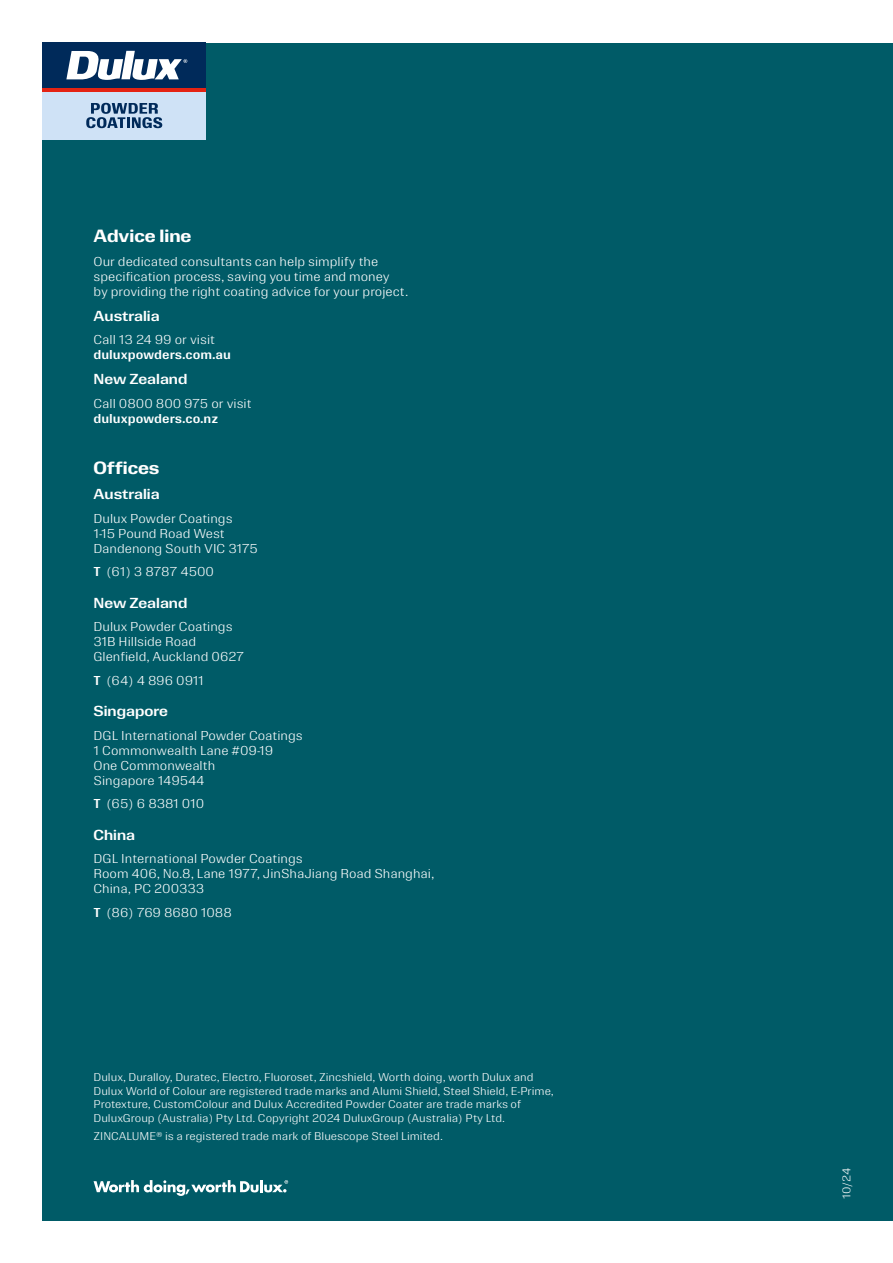
<style>
.page{position:relative;width:893px;height:1263px;background:#fff}
.page>*{position:absolute;margin:0;border:0;box-sizing:border-box;transform-origin:0 0}
.t1{font:800 16.5px "Dulux Headline";color:#fff}
.t2{font:700 13.5px "Dulux Headline";color:#fff}
.t3{font:300 12px/15px "Dulux Text";color:#fff}
.t4{font:700 12px "Dulux Text";color:#fff}
.t5{font:300 10.5px/13.5px "Dulux Text";color:#fff}
.s1{font-weight:700}
</style>
<div class="page">
<div style="left:43px;top:43px;width:850px;height:1177px;background:#005b67"></div>
<div style="left:43px;top:91px;width:163px;height:49px;background:#cfe2f6"></div>
<div style="left:43px;top:43px;width:163px;height:45px;background:#002a5a"></div>
<hr style="left:43px;top:88px;width:163px;height:3px;background:#e42313">
<svg style="left:66px;top:51px;width:121px;height:29px"></svg>
<svg style="left:86px;top:103px;width:76px;height:25px"></svg>
<svg style="left:94px;top:1180px;width:194px;height:16px"></svg>
<h1 class="t1" style="left:94px;top:225px;width:99px">Advice line</h1>
<p class="t3" style="left:94px;top:253px;width:316px">Our dedicated consultants can help simplify the specification process, saving you time and money<br>by providing the right coating advice for your project.</p>
<p class="t2" style="left:94px;top:307px;width:68px">Australia</p>
<p class="t3" style="left:94px;top:332px;width:123px">Call 13 24 99 or visit</p>
<p class="t4" style="left:94px;top:347px;width:139px">duluxpowders.com.au</p>
<p class="t2" style="left:94px;top:370px;width:95px">New Zealand</p>
<p class="t3" style="left:94px;top:395px;width:160px">Call 0800 800 975 or visit</p>
<p class="t4" style="left:94px;top:410px;width:126px">duluxpowders.co.nz</p>
<h1 class="t1" style="left:94px;top:457px;width:67px">Offices</h1>
<p class="t2" style="left:94px;top:485px;width:68px">Australia</p>
<p class="t3" style="left:94px;top:511px;width:166px">Dulux Powder Coatings<br>1-15 Pound Road West<br>Dandenong South VIC 3175</p>
<p class="t3" style="left:94px;top:564px;width:122px"><span class="s1">T</span> (61) 3 8787 4500</p>
<p class="t2" style="left:94px;top:594px;width:95px">New Zealand</p>
<p class="t3" style="left:94px;top:619px;width:152px">Dulux Powder Coatings<br>31B Hillside Road<br>Glenfield, Auckland 0627</p>
<p class="t3" style="left:94px;top:673px;width:112px"><span class="s1">T</span> (64) 4 896 0911</p>
<p class="t2" style="left:94px;top:702px;width:76px">Singapore</p>
<p class="t3" style="left:94px;top:728px;width:211px">DGL International Powder Coatings<br>1 Commonwealth Lane #09-19<br>One Commonwealth<br>Singapore 149544</p>
<p class="t3" style="left:94px;top:796px;width:112px"><span class="s1">T</span> (65) 6 8381 010</p>
<p class="t2" style="left:94px;top:826px;width:43px">China</p>
<p class="t3" style="left:94px;top:851px;width:342px">DGL International Powder Coatings<br>Room 406, No.8, Lane 1977, JinShaJiang Road Shanghai,<br>China, PC 200333</p>
<p class="t3" style="left:94px;top:905px;width:140px"><span class="s1">T</span> (86) 769 8680 1088</p>
<p class="t5" style="left:94px;top:1071px;width:462px">Dulux, Duralloy, Duratec, Electro, Fluoroset, Zincshield, Worth doing, worth Dulux and Dulux World of Colour are registered trade marks and Alumi Shield, Steel Shield, E-Prime, Protexture, CustomColour and Dulux Accredited Powder Coater are trade marks of DuluxGroup (Australia) Pty Ltd. Copyright 2024 DuluxGroup (Australia) Pty Ltd.</p>
<p class="t5" style="left:94px;top:1129px;width:351px">ZINCALUME® is a registered trade mark of Bluescope Steel Limited.</p>
<p class="t5" style="left:840px;top:1199px;width:32px;rotate:-90deg">10/24</p>
</div>
